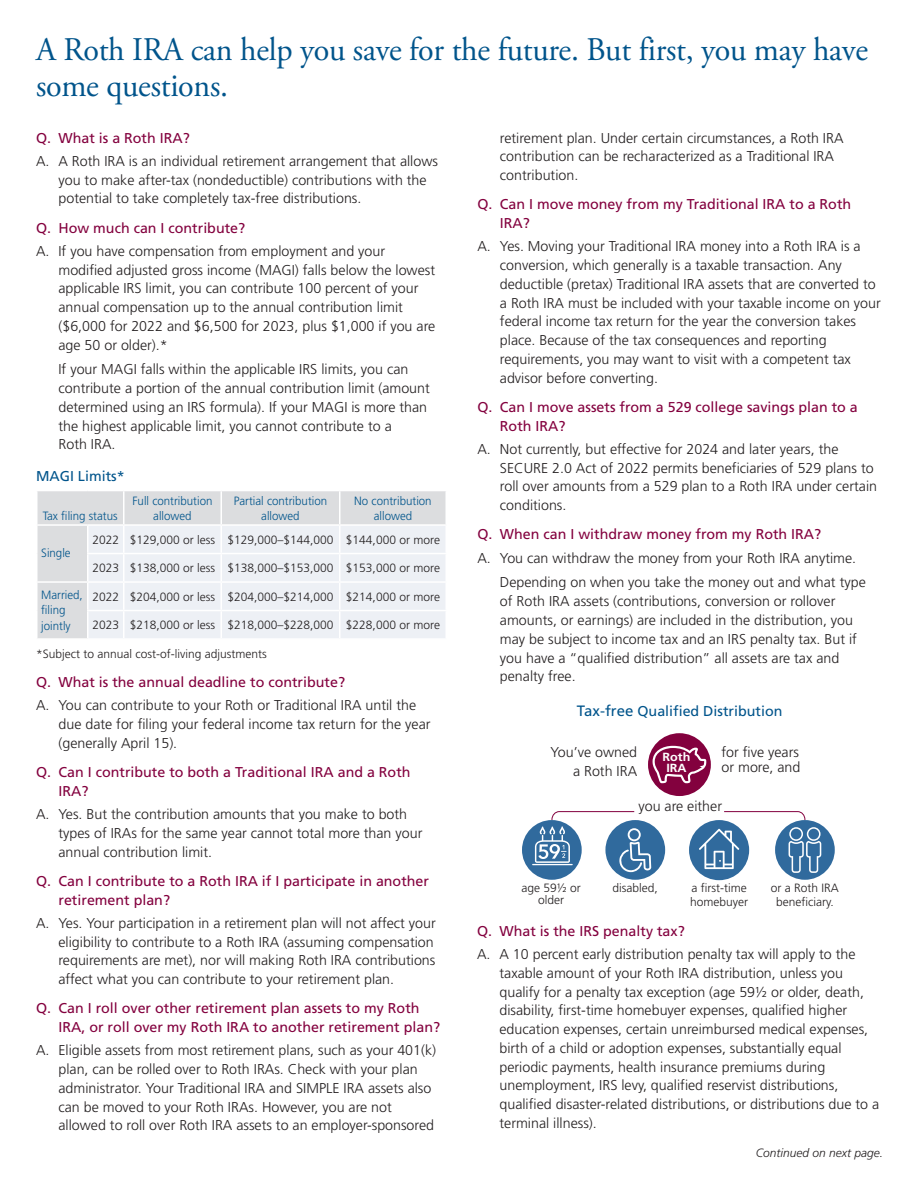
<style>
.page{position:relative;width:918px;height:1188px;background:#fff}
.page>*{position:absolute;margin:0;border:0;box-sizing:border-box;transform-origin:0 0}
.t1{font:33px/36px "Adobe Garamond Pro";letter-spacing:-.01em;color:#00548b}
.t2{font:300 14.25px/18.8px "Frutiger LT Std";color:#231f20}
.t3{font:14.25px/18.8px "Frutiger LT Std";color:#83013e}
.t4{font:14.25px "Frutiger LT Std";color:#00548b}
.t5{font:300 12px/13.5px "Frutiger LT Std";color:#231f20;text-align:center}
.t6{font:300 12px/14.4px "Frutiger LT Std";color:#00548b;text-align:center;scale:.96 1}
.t7{font:italic 300 12px "Frutiger LT Std";color:#231f20}
.t8{font:700 11.85px/10.5px "Frutiger LT Std";color:#fff;text-align:center;scale:1.06 1}
.s1{font-size:15px}
</style>
<div class="page">
<div style="left:38px;top:491px;width:408px;height:147px;background:#dcdddf"></div>
<hr style="left:123px;top:491px;width:1px;height:33px;background:#fff">
<hr style="left:220px;top:491px;width:2px;height:33px;background:#fff">
<hr style="left:339px;top:491px;width:1px;height:33px;background:#fff">
<hr style="left:36px;top:524px;width:52px;height:2px;background:#fff">
<hr style="left:124px;top:524px;width:97px;height:2px;background:#fff">
<hr style="left:221px;top:524px;width:119px;height:2px;background:#fff">
<hr style="left:340px;top:524px;width:107px;height:2px;background:#fff">
<div style="left:87px;top:526px;width:359px;height:112px;background:#edf0f5"></div>
<hr style="left:88px;top:524px;width:36px;height:2px;background:#fff">
<hr style="left:36px;top:581px;width:52px;height:2px;background:#fff">
<hr style="left:88px;top:581px;width:36px;height:2px;background:#fff">
<hr style="left:87px;top:610px;width:37px;height:1px;background:#fff">
<div style="left:648px;top:733px;width:63px;height:63px;background:#83013e;border-radius:50%"></div>
<svg style="left:653px;top:746px;width:54px;height:37px"></svg>
<div style="left:605px;top:820px;width:60px;height:60px;background:#306a9d;border-radius:50%"></div>
<div style="left:689px;top:820px;width:60px;height:60px;background:#306a9d;border-radius:50%"></div>
<div style="left:775px;top:820px;width:60px;height:60px;background:#306a9d;border-radius:50%"></div>
<div style="left:522px;top:820px;width:60px;height:60px;background:#306a9d;border-radius:50%"></div>
<hr style="left:532px;top:864px;width:41px;height:1px;background:#fff">
<svg style="left:535px;top:811px;width:286px;height:62px"></svg>
<h1 class="t1" style="left:36px;top:33px;width:834px">A Roth IRA can help you save for the future. But first, you may have some questions.</h1>
<p class="t3" style="left:36px;top:128px;width:155px">Q. What is a Roth IRA?</p>
<p class="t2" style="left:59px;top:152px;width:381px;text-indent:-23px">A. A Roth IRA is an individual retirement arrangement that allows you to make after-tax (nondeductible) contributions with the potential to take completely tax-free distributions.</p>
<p class="t3" style="left:36px;top:218px;width:211px">Q. How much can I contribute?</p>
<p class="t2" style="left:59px;top:242px;width:378px;text-indent:-23px">A. If you have compensation from employment and your modified adjusted gross income (MAGI) falls below the lowest applicable IRS limit, you can contribute 100 percent of your annual compensation up to the annual contribution limit ($6,000 for 2022 and $6,500 for 2023, plus $1,000 if you are age 50 or older).*</p>
<p class="t2" style="left:59px;top:360px;width:373px">If your MAGI falls within the applicable IRS limits, you can contribute a portion of the annual contribution limit (amount determined using an IRS formula). If your MAGI is more than the highest applicable limit, you cannot contribute to a<br>Roth IRA.</p>
<p class="t4" style="left:36px;top:468px;width:90px">MAGI Limits*</p>
<p class="t6" style="left:43px;top:509px;width:80px">Tax filing status</p>
<p class="t2" style="left:500px;top:129px;width:345px">retirement plan. Under certain circumstances, a Roth IRA contribution can be recharacterized as a Traditional IRA contribution.</p>
<p class="t3" style="left:500px;top:195px;width:353px;text-indent:-23px">Q. Can I move money from my Traditional IRA to a Roth<br>IRA?</p>
<p class="t2" style="left:500px;top:237px;width:382px;text-indent:-23px">A. Yes. Moving your Traditional IRA money into a Roth IRA is a conversion, which generally is a taxable transaction. Any deductible (pretax) Traditional IRA assets that are converted to a Roth IRA must be included with your taxable income on your federal income tax return for the year the conversion takes place. Because of the tax consequences and reporting requirements, you may want to visit with a competent tax advisor before converting.</p>
<p class="t3" style="left:500px;top:398px;width:359px;text-indent:-23px">Q. Can I move assets from a 529 college savings plan to a<br>Roth IRA?</p>
<p class="t2" style="left:500px;top:440px;width:379px;text-indent:-23px">A. Not currently, but effective for 2024 and later years, the SECURE 2.0 Act of 2022 permits beneficiaries of 529 plans to roll over amounts from a 529 plan to a Roth IRA under certain conditions.</p>
<p class="t3" style="left:477px;top:525px;width:345px">Q. When can I withdraw money from my Roth IRA?</p>
<p class="t2" style="left:500px;top:546px;width:367px;line-height:24.8px;text-indent:-23px">A. You can withdraw the money from your Roth IRA anytime.<br>Depending on when you take the money out and what type</p>
<p class="t2" style="left:500px;top:592px;width:359px">of Roth IRA assets (contributions, conversion or rollover amounts, or earnings) are included in the distribution, you may be subject to income tax and an IRS penalty tax. But if you have a “qualified distribution” all assets are tax and penalty free.</p>
<p class="t4" style="left:577px;top:702px;width:207px"><span class="s1">Tax-free</span> Qualified Distribution</p>
<p class="t8" style="left:662px;top:752px;width:28px">Roth<br>IRA</p>
<p class="t6" style="left:133px;top:494px;width:85px">Full contribution allowed</p>
<p class="t6" style="left:234px;top:494px;width:99px">Partial contribution allowed</p>
<p class="t6" style="left:354px;top:494px;width:82px">No contribution allowed</p>
<p class="t5" style="left:92px;top:533px;width:349px">2022 $129,000 or less $129,000–$144,000 $144,000 or more</p>
<p class="t5" style="left:92px;top:562px;width:349px">2023 $138,000 or less $138,000–$153,000 $153,000 or more</p>
<p class="t6" style="left:41px;top:546px;width:32px">Single</p>
<p class="t6" style="left:41px;top:588px;width:45px;line-height:15.3px;text-align:left">Married, filing jointly</p>
<p class="t5" style="left:92px;top:590px;width:349px">2022 $204,000 or less $204,000–$214,000 $214,000 or more</p>
<p class="t5" style="left:92px;top:619px;width:349px">2023 $218,000 or less $218,000–$228,000 $228,000 or more</p>
<p class="t5" style="left:36px;top:647px;width:232px">* Subject to annual cost-of-living adjustments</p>
<p class="t3" style="left:36px;top:673px;width:311px">Q. What is the annual deadline to contribute?</p>
<p class="t2" style="left:59px;top:696px;width:374px;text-indent:-23px">A. You can contribute to your Roth or Traditional IRA until the due date for filing your federal income tax return for the year (generally April 15).</p>
<p class="t3" style="left:59px;top:763px;width:354px;text-indent:-23px">Q. Can I contribute to both a Traditional IRA and a Roth<br>IRA?</p>
<p class="t2" style="left:59px;top:805px;width:365px;text-indent:-23px">A. Yes. But the contribution amounts that you make to both types of IRAs for the same year cannot total more than your annual contribution limit.</p>
<p class="t3" style="left:59px;top:872px;width:372px;text-indent:-23px">Q. Can I contribute to a Roth IRA if I participate in another retirement plan?</p>
<p class="t2" style="left:59px;top:914px;width:379px;text-indent:-23px">A. Yes. Your participation in a retirement plan will not affect your eligibility to contribute to a Roth IRA (assuming compensation requirements are met), nor will making Roth IRA contributions affect what you can contribute to your retirement plan.</p>
<p class="t3" style="left:59px;top:999px;width:383px;text-indent:-23px">Q. Can I roll over other retirement plan assets to my Roth<br>IRA, or roll over my Roth IRA to another retirement plan?</p>
<p class="t2" style="left:59px;top:1041px;width:379px;text-indent:-23px">A. Eligible assets from most retirement plans, such as your 401(k) plan, can be rolled over to Roth IRAs. Check with your plan administrator. Your Traditional IRA and SIMPLE IRA assets also can be moved to your Roth IRAs. However, you are not allowed to roll over Roth IRA assets to an employer-sponsored</p>
<p class="t2" style="left:551px;top:743px;width:88px;text-align:right">You’ve owned a Roth IRA</p>
<p class="t2" style="left:722px;top:745px;width:80px;line-height:15px">for five years or more, and</p>
<p class="t2" style="left:638px;top:797px;width:85px">you are either</p>
<p class="t5" style="left:522px;top:882px;width:61px;line-height:12px">age 59½ or older</p>
<p class="t5" style="left:612px;top:882px;width:47px">disabled,</p>
<p class="t5" style="left:690px;top:882px;width:60px;text-align:left">a first-time homebuyer</p>
<p class="t5" style="left:771px;top:882px;width:70px">or a Roth IRA beneficiary.</p>
<p class="t3" style="left:477px;top:922px;width:209px">Q. What is the IRS penalty tax?</p>
<p class="t2" style="left:500px;top:945px;width:381px;text-indent:-23px">A. A 10 percent early distribution penalty tax will apply to the taxable amount of your Roth IRA distribution, unless you qualify for a penalty tax exception (age 59½ or older, death, disability, first-time homebuyer expenses, qualified higher education expenses, certain unreimbursed medical expenses, birth of a child or adoption expenses, substantially equal periodic payments, health insurance premiums during unemployment, IRS levy, qualified reservist distributions, qualified disaster-related distributions, or distributions due to a terminal illness).</p>
<p class="t7" style="left:756px;top:1145px;width:129px">Continued on next page.</p>
</div>
